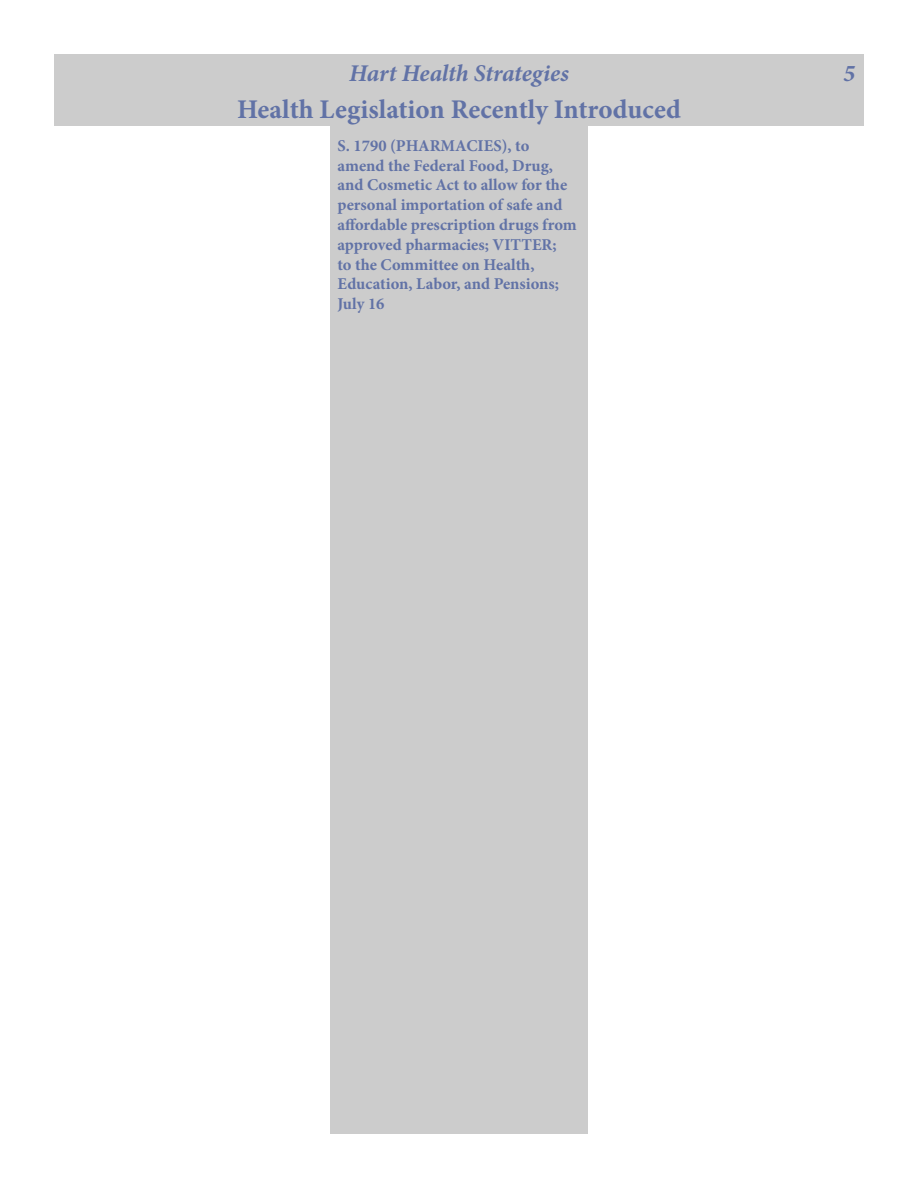
<style>
.page{position:relative;width:918px;height:1188px;background:#fff}
.page>*{position:absolute;margin:0;border:0;box-sizing:border-box;transform-origin:0 0}
.t1{font:700 27px "Minion Pro";color:#6172a6}
.t2{font:italic 700 24px "Minion Pro";letter-spacing:-.005em;color:#6172a6}
.t3{font:700 16.5px/19.8px "Minion Pro";color:#6172a6}
</style>
<div class="page">
<div style="left:54px;top:54px;width:810px;height:36px;background:#ccc"></div>
<div style="left:54px;top:90px;width:810px;height:36px;background:#ccc"></div>
<div style="left:330px;top:126px;width:258px;height:1008px;background:#ccc"></div>
<p class="t2" style="left:349px;top:56px;width:221px">Hart Health Strategies</p>
<p class="t2" style="left:844px;top:56px;width:13px">5</p>
<p class="t1" style="left:237px;top:90px;width:445px">Health Legislation Recently Introduced</p>
<p class="t3" style="left:338px;top:136px;width:241px">S. 1790 (PHARMACIES), to amend the Federal Food, Drug, and Cosmetic Act to allow for the personal importation of safe and affordable prescription drugs from approved pharmacies; VITTER;<br>to the Committee on Health,<br>Education, Labor, and Pensions;<br>July 16</p>
</div>
